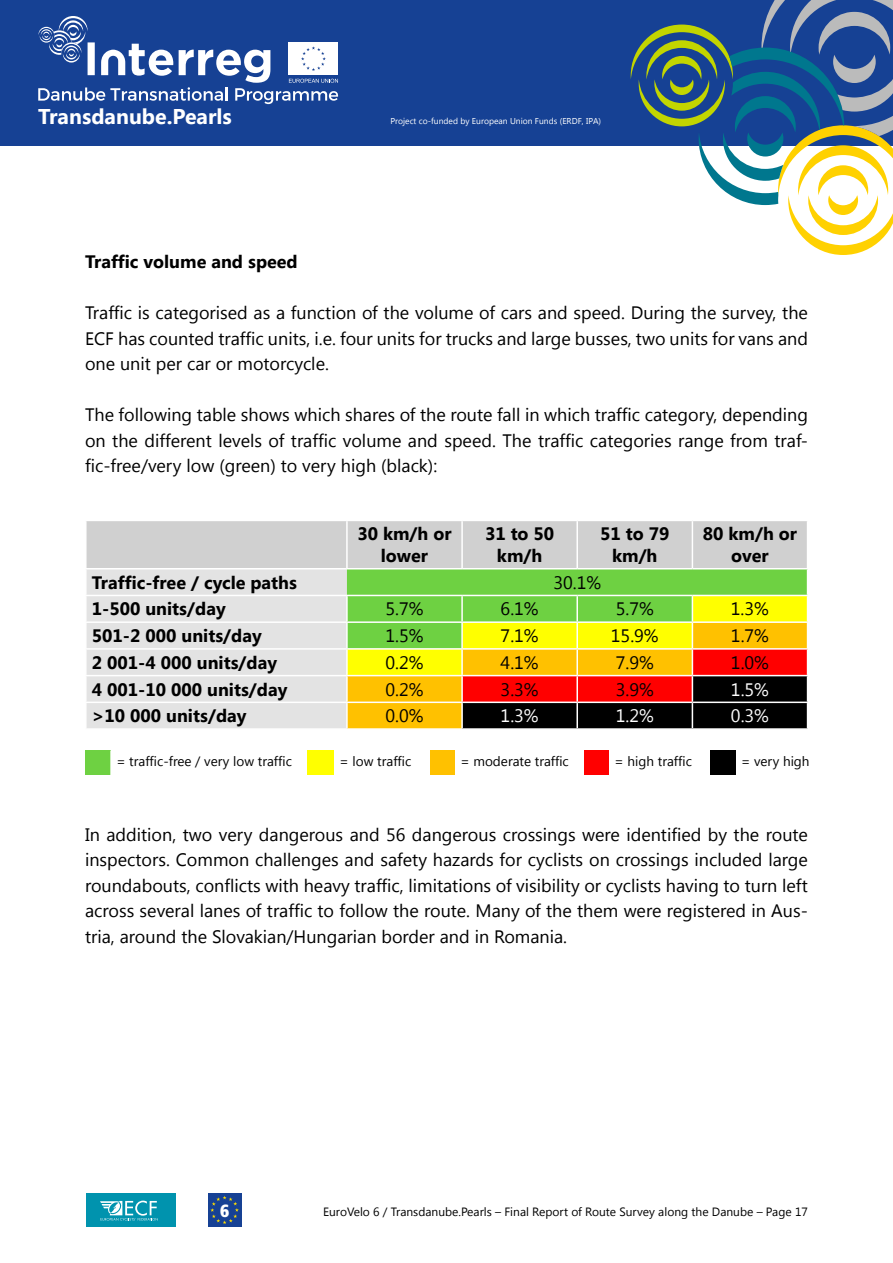
<style>
.page{position:relative;width:893px;height:1263px;background:#fff}
.page>*{position:absolute;margin:0;border:0;box-sizing:border-box;transform-origin:0 0}
.t1{font:700 21.3px "Segoe UI";color:#fff}
.t2{font:18px/25.5px "Segoe UI";color:#000;text-align:justify}
.t3{font:700 18px/21.6px "Segoe UI";color:#000;text-align:center}
.t4{font:18px "Segoe UI";color:#fff}
.t5{font:900 condensed 17.7px "Frutiger LT Std";color:#fff}
.t6{font:13.5px "Segoe UI";color:#000}
.t7{font:12px "Segoe UI";color:#000}
.t8{font:8.55px "Segoe UI";color:#fff}
</style>
<div class="page">
<div style="left:0;top:0;width:893px;height:146px;background:#164194"></div>
<svg style="left:631px;top:0;width:262px;height:255px"></svg>
<svg style="left:38px;top:16px;width:300px;height:88px"></svg>
<div style="left:86px;top:1193px;width:90px;height:34px;background:#0093ae"></div>
<svg style="left:100px;top:1200px;width:58px;height:21px"></svg>
<div style="left:208px;top:1193px;width:34px;height:34px;background:#164194"></div>
<svg style="left:210px;top:1196px;width:29px;height:28px"></svg>
<svg style="left:86px;top:521px;width:722px;height:207px;background:#c3bd81"></svg>
<div style="left:85px;top:750px;width:25px;height:25px;background:#6ed142"></div>
<svg style="left:110px;top:750px;width:626px;height:25px"></svg>
<div style="left:307px;top:750px;width:27px;height:25px;background:#ff0"></div>
<div style="left:430px;top:750px;width:24px;height:25px;background:#ffc100"></div>
<div style="left:584px;top:750px;width:25px;height:25px;background:#f00"></div>
<div style="left:710px;top:750px;width:25px;height:25px;background:#000"></div>
<p class="t1" style="left:38px;top:101px;width:195px">Transdanube.Pearls</p>
<p class="t8" style="left:390px;top:115px;width:212px">Project co-funded by European Union Funds (ERDF, IPA)</p>
<p class="t3" style="left:85px;top:250px;width:214px">Traffic volume and speed</p>
<p class="t2" style="left:85px;top:299px;width:724px">Traffic is categorised as a function of the volume of cars and speed. During the survey, the ECF has counted traffic units, i.e. four units for trucks and large busses, two units for vans and one unit per car or motorcycle.</p>
<p class="t2" style="left:85px;top:401px;width:724px">The following table shows which shares of the route fall in which traffic category, depending on the different levels of traffic volume and speed. The traffic categories range from traf&shy;fic-free/very low (green) to very high (black):</p>
<p class="t3" style="left:357px;top:522px;width:96px">30 km/h or lower</p>
<p class="t3" style="left:485px;top:522px;width:71px">31 to 50 km/h</p>
<p class="t3" style="left:600px;top:522px;width:71px">51 to 79 km/h</p>
<p class="t3" style="left:703px;top:522px;width:96px">80 km/h or over</p>
<p class="t3" style="left:92px;top:571px;width:207px">Traffic-free / cycle paths</p>
<p class="t2" style="left:553px;top:569px;width:49px">30.1%</p>
<p class="t3" style="left:92px;top:597px;width:135px">1-500 units/day</p>
<p class="t2" style="left:385px;top:595px;width:40px">5.7%</p>
<p class="t2" style="left:501px;top:595px;width:40px">6.1%</p>
<p class="t2" style="left:616px;top:595px;width:40px">5.7%</p>
<p class="t2" style="left:731px;top:595px;width:40px">1.3%</p>
<p class="t3" style="left:92px;top:624px;width:171px">501-2 000 units/day</p>
<p class="t2" style="left:385px;top:622px;width:40px">1.5%</p>
<p class="t2" style="left:501px;top:622px;width:40px">7.1%</p>
<p class="t2" style="left:611px;top:622px;width:49px">15.9%</p>
<p class="t2" style="left:731px;top:622px;width:40px">1.7%</p>
<p class="t3" style="left:92px;top:651px;width:187px">2 001-4 000 units/day</p>
<p class="t2" style="left:385px;top:649px;width:40px">0.2%</p>
<p class="t2" style="left:501px;top:649px;width:40px">4.1%</p>
<p class="t2" style="left:616px;top:649px;width:40px">7.9%</p>
<p class="t2" style="left:731px;top:649px;width:40px">1.0%</p>
<p class="t3" style="left:92px;top:678px;width:197px">4 001-10 000 units/day</p>
<p class="t2" style="left:385px;top:676px;width:40px">0.2%</p>
<p class="t2" style="left:501px;top:676px;width:40px">3.3%</p>
<p class="t2" style="left:616px;top:676px;width:40px">3.9%</p>
<p class="t4" style="left:731px;top:677px;width:40px">1.5%</p>
<p class="t3" style="left:92px;top:704px;width:156px">&gt;10 000 units/day</p>
<p class="t2" style="left:385px;top:702px;width:40px">0.0%</p>
<p class="t4" style="left:501px;top:703px;width:40px">1.3%</p>
<p class="t4" style="left:616px;top:703px;width:40px">1.2%</p>
<p class="t4" style="left:731px;top:703px;width:40px">0.3%</p>
<p class="t6" style="left:116px;top:752px;width:177px">= traffic-free / very low traffic</p>
<p class="t6" style="left:340px;top:752px;width:73px">= low traffic</p>
<p class="t6" style="left:460px;top:752px;width:110px">= moderate traffic</p>
<p class="t6" style="left:615px;top:752px;width:79px">= high traffic</p>
<p class="t6" style="left:741px;top:752px;width:70px">= very high</p>
<p class="t2" style="left:85px;top:821px;width:724px">In addition, two very dangerous and 56 dangerous crossings were identified by the route inspectors. Common challenges and safety hazards for cyclists on crossings included large roundabouts, conflicts with heavy traffic, limitations of visibility or cyclists having to turn left across several lanes of traffic to follow the route. Many of the them were registered in Aus&shy;tria, around the Slovakian/Hungarian border and in Romania.</p>
<p class="t5" style="left:220px;top:1200px;width:11px">6</p>
<p class="t7" style="left:323px;top:1203px;width:486px">EuroVelo 6 / Transdanube.Pearls – Final Report of Route Survey along the Danube – Page 17</p>
</div>
